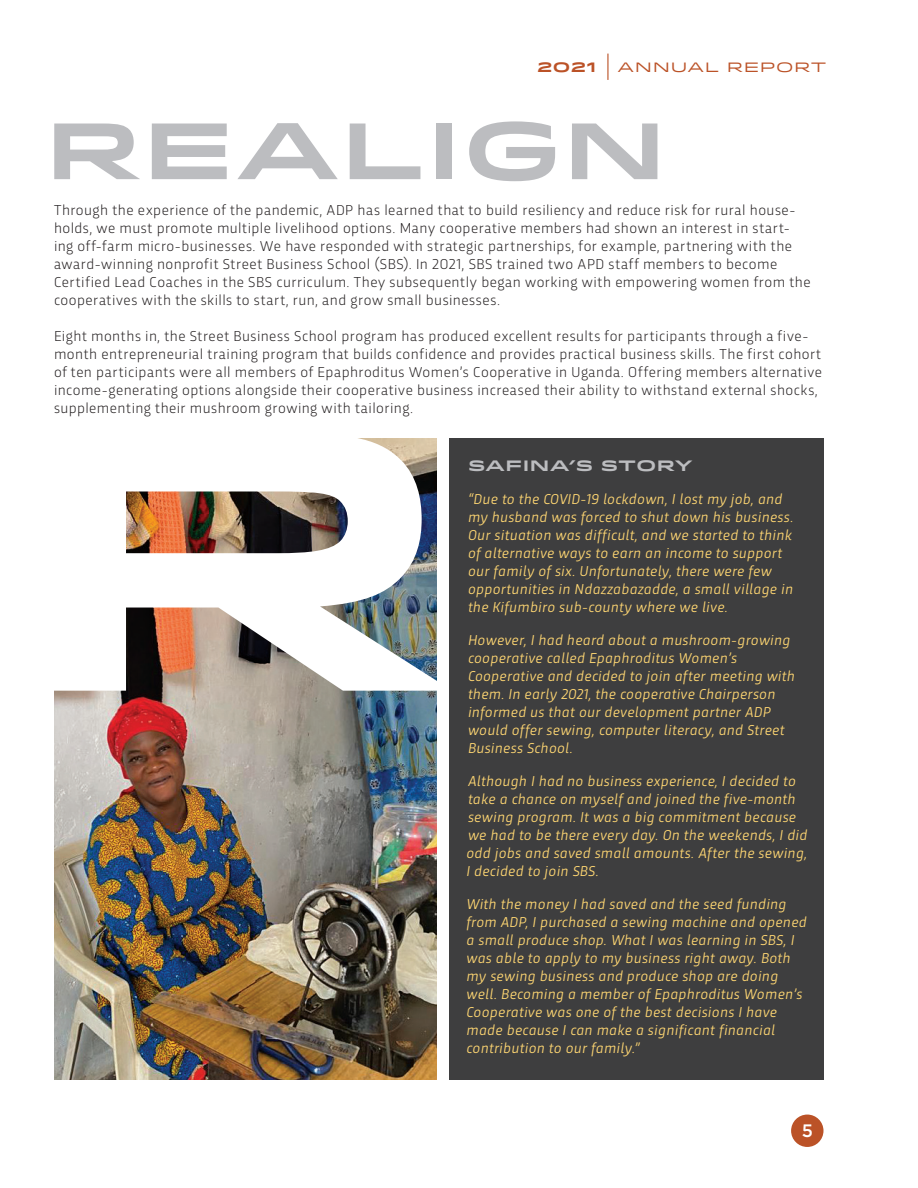
<style>
.page{position:relative;width:918px;height:1188px;background:#fff}
.page>*{position:absolute;margin:0;border:0;box-sizing:border-box;transform-origin:0 0}
.t1{font:700 79.5px "Idlewild";letter-spacing:.02em;color:#bcbdc0}
.t2{font:500 18px "Gotham";color:#fff}
.t3{font:italic 15px/18px "Trasandina";letter-spacing:.03em;color:#fed672}
.t4{font:300 15px/18px "Trasandina";letter-spacing:.035em;color:#231f20}
.t5{font:700 15px "Idlewild";letter-spacing:.03em;color:#bcbdc0}
.t6{font:13.5px "Idlewild";letter-spacing:.05em;color:#bb5227}
.t7{font:700 13.5px "Idlewild";color:#bb5227}
</style>
<div class="page">
<hr style="left:607px;top:54px;width:2px;height:26px;background:#bb5227">
<div style="left:791px;top:1115px;width:33px;height:32px;background:#bb5227;border-radius:50%"></div>
<img style="left:54px;top:691px;width:382px;height:389px">
<img style="left:54px;top:438px;width:383px;height:253px">
<div style="left:449px;top:438px;width:375px;height:642px;background:#3e3e3f"></div>
<p class="t7" style="left:537px;top:57px;width:61px">2021</p>
<p class="t6" style="left:618px;top:57px;width:210px">ANNUAL REPORT</p>
<h1 class="t1" style="left:45px;top:91px;width:623px">REALIGN</h1>
<p class="t4" style="left:54px;top:200px;width:758px">Through the experience of the pandemic, ADP has learned that to build resiliency and reduce risk for rural house&shy;holds, we must promote multiple livelihood options. Many cooperative members had shown an interest in start&shy;ing off-farm micro-businesses. We have responded with strategic partnerships, for example, partnering with the award-winning nonprofit Street Business School (SBS). In 2021, SBS trained two APD staff members to become Certified Lead Coaches in the SBS curriculum. They subsequently began working with empowering women from the cooperatives with the skills to start, run, and grow small businesses.</p>
<p class="t4" style="left:54px;top:326px;width:770px">Eight months in, the Street Business School program has produced excellent results for participants through a five&shy;month entrepreneurial training program that builds confidence and provides practical business skills. The first cohort of ten participants were all members of Epaphroditus Women’s Cooperative in Uganda. Offering members alternative income-generating options alongside their cooperative business increased their ability to withstand external shocks, supplementing their mushroom growing with tailoring.</p>
<p class="t5" style="left:468px;top:455px;width:226px">SAFINA’S STORY</p>
<p class="t3" style="left:468px;top:489px;width:327px">“Due to the COVID-19 lockdown, I lost my job, and my husband was forced to shut down his business.<br>Our situation was difficult, and we started to think of alternative ways to earn an income to support our family of six. Unfortunately, there were few opportunities in Ndazzabazadde, a small village in the Kifumbiro sub-county where we live.</p>
<p class="t3" style="left:468px;top:630px;width:328px">However, I had heard about a mushroom-growing cooperative called Epaphroditus Women’s Cooperative and decided to join after meeting with them. In early 2021, the cooperative Chairperson informed us that our development partner ADP would offer sewing, computer literacy, and Street Business School.</p>
<p class="t3" style="left:466px;top:771px;width:342px">Although I had no business experience, I decided to take a chance on myself and joined the five-month sewing program. It was a big commitment because we had to be there every day. On the weekends, I did odd jobs and saved small amounts. After the sewing, I decided to join SBS.</p>
<p class="t3" style="left:466px;top:894px;width:342px">With the money I had saved and the seed funding from ADP, I purchased a sewing machine and opened a small produce shop. What I was learning in SBS, I was able to apply to my business right away. Both my sewing business and produce shop are doing well. Becoming a member of Epaphroditus Women’s Cooperative was one of the best decisions I have made because I can make a significant financial contribution to our family.”</p>
<p class="t2" style="left:802px;top:1119px;width:13px">5</p>
</div>
